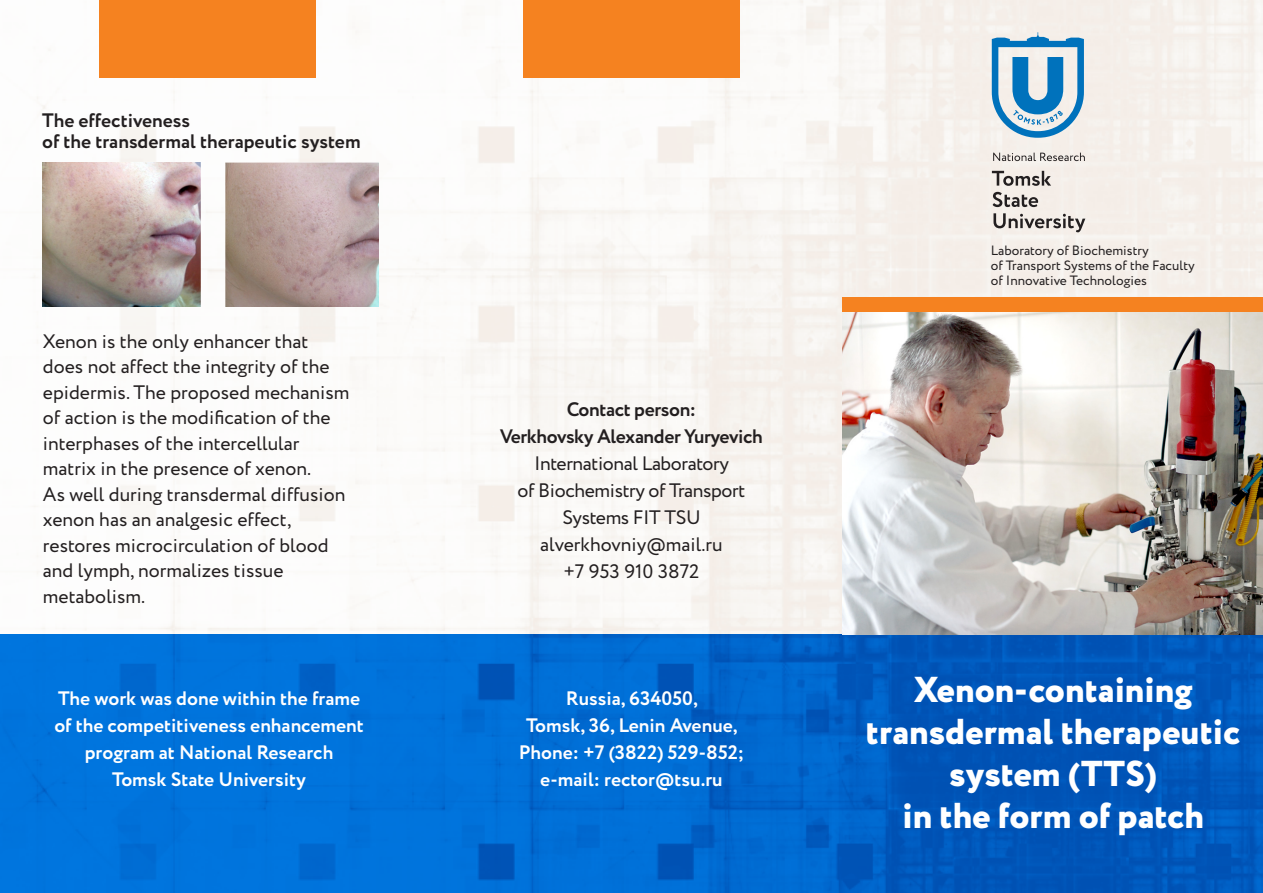
<style>
.page{position:relative;width:1263px;height:893px;background:#fff}
.page>*{position:absolute;margin:0;border:0;box-sizing:border-box;transform-origin:0 0}
.t1{font:800 36px/42px "Circe";color:#fff;text-align:center}
.t2{font:19.5px/25.5px "Circe";color:#231f20}
.t3{font:700 19.5px/27px "Circe";color:#fff;text-align:center}
.t4{font:700 19.5px/21px "Circe";letter-spacing:-.005em;color:#231f20}
.t5{font:19.5px "Circe";letter-spacing:-.02em;color:#231f20}
.t6{font:13.5px/15px "Circe";color:#231f20}
</style>
<div class="page">
<img style="left:0;top:0;width:1263px;height:635px">
<img style="left:0;top:635px;width:1263px;height:258px">
<img style="left:842px;top:311px;width:421px;height:323px">
<div style="left:842px;top:297px;width:421px;height:14px;background:#f58220"></div>
<div style="left:523px;top:0;width:216px;height:77px;background:#f58220"></div>
<div style="left:100px;top:0;width:216px;height:77px;background:#f58220"></div>
<img style="left:43px;top:162px;width:335px;height:145px">
<svg style="left:992px;top:32px;width:92px;height:106px;background:#8bb8d5"></svg>
<svg style="left:992px;top:171px;width:59px;height:15px"></svg>
<svg style="left:993px;top:192px;width:45px;height:15px"></svg>
<svg style="left:993px;top:213px;width:92px;height:19px;background:#bbb5b2"></svg>
<svg style="left:993px;top:153px;width:92px;height:8px"></svg>
<p class="t4" style="left:42px;top:111px;width:320px">The effectiveness<br>of the transdermal therapeutic system</p>
<p class="t2" style="left:43px;top:329px;width:308px">Xenon is the only enhancer that does not affect the integrity of the epidermis. The proposed mechanism of action is the modification of the interphases of the intercellular matrix in the presence of xenon.<br>As well during transdermal diffusion xenon has an analgesic effect, restores microcirculation of blood and lymph, normalizes tissue metabolism.</p>
<p class="t3" style="left:54px;top:686px;width:311px">The work was done within the frame of the competitiveness enhancement program at National Research<br>Tomsk State University</p>
<p class="t4" style="left:567px;top:400px;width:131px">Contact person:</p>
<p class="t4" style="left:500px;top:427px;width:264px">Verkhovsky Alexander Yuryevich</p>
<p class="t5" style="left:534px;top:450px;width:196px">International Laboratory</p>
<p class="t5" style="left:518px;top:477px;width:229px">of Biochemistry of Transport</p>
<p class="t5" style="left:562px;top:504px;width:140px">Systems FIT TSU</p>
<p class="t2" style="left:540px;top:532px;width:184px">alverkhovniy@mail.ru</p>
<p class="t2" style="left:563px;top:559px;width:138px">+7 953 910 3872</p>
<p class="t3" style="left:566px;top:686px;width:134px">Russia, 634050,</p>
<p class="t3" style="left:526px;top:713px;width:213px">Tomsk, 36, Lenin Avenue,</p>
<p class="t3" style="left:519px;top:740px;width:227px">Phone: +7 (3822) 529-852;</p>
<p class="t3" style="left:540px;top:767px;width:184px">e-mail: rector@tsu.ru</p>
<p class="t6" style="left:991px;top:243px;width:205px">Laboratory of Biochemistry<br>of Transport Systems of the Faculty of Innovative Technologies</p>
<p class="t1" style="left:866px;top:671px;width:376px">Xenon-containing transdermal therapeutic system (TTS)<br>in the form of patch</p>
</div>
